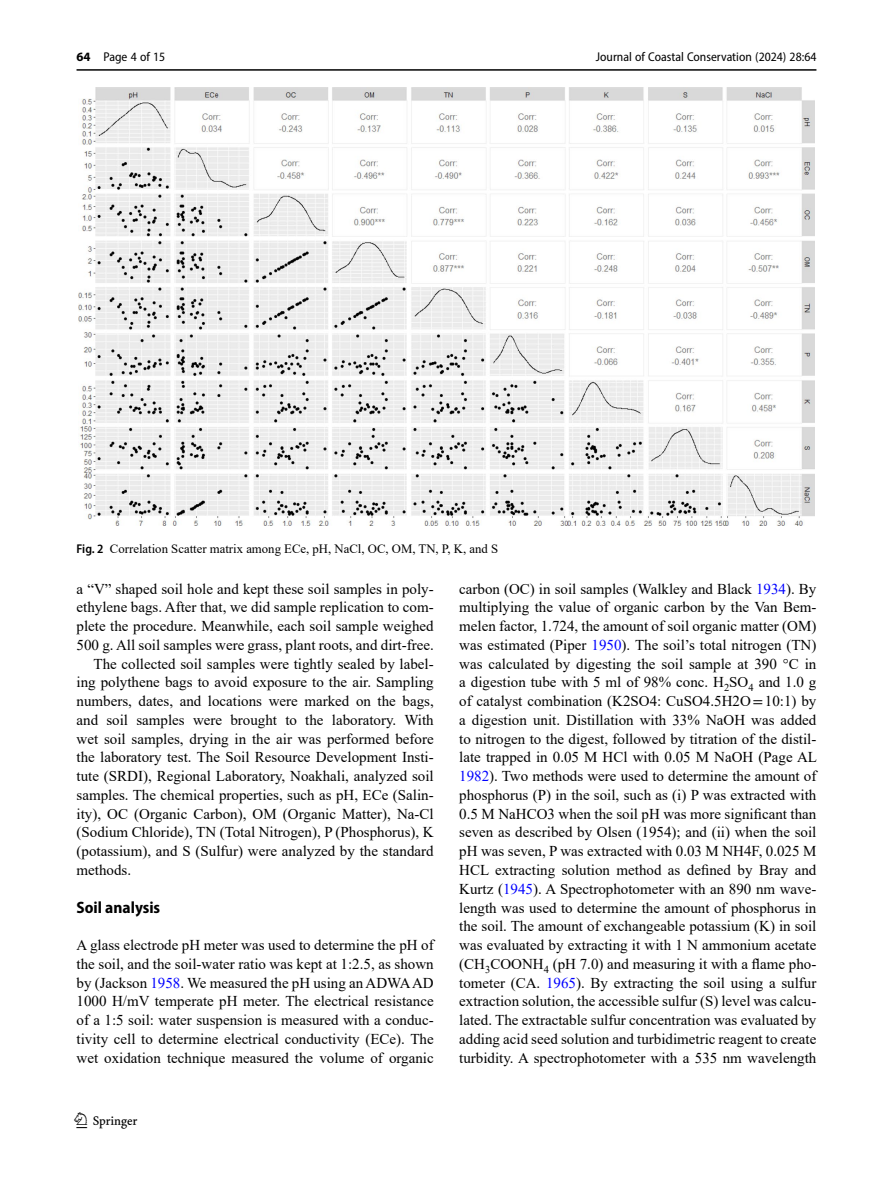
<style>
.page{position:relative;width:893px;height:1187px;background:#fff}
.page>*{position:absolute;margin:0;border:0;box-sizing:border-box;transform-origin:0 0}
.t1{font:22.5px "Springnew";color:#000}
.Head_2{font:700 semi-condensed 16.5px "Myriad Pro";color:#000}
.Body_Text{font:15px/18.8px "Times New Roman";color:#000;text-align:justify}
.Body_Text_Indent{font:15px/18.8px "Times New Roman";color:#000;text-align:justify}
.Figure_Caption{font:12.75px "Times New Roman";color:#000}
.t2{font:semi-condensed 12.75px "Myriad Pro";color:#000}
.s1{font-weight:700;font-stretch:normal}
.s2{font-family:"Myriad Pro";font-weight:600;font-stretch:semi-condensed}
.s3{color:#00f}
.s4{font-family:"STIX"}
</style>
<div class="page">
<hr style="left:77px;top:69px;width:739px;height:2px;background:#000">
<img style="left:79px;top:87px;width:735px;height:438px">
<p class="t2" style="left:77px;top:49px;width:90px"><span class="s1">64</span> Page 4 of 15</p>
<p class="t2" style="left:596px;top:49px;width:222px">Journal of Coastal Conservation (2024) 28:64</p>
<p class="Figure_Caption" style="left:77px;top:539px;width:423px"><span class="s2">Fig. 2</span> Correlation Scatter matrix among ECe, pH, NaCl, OC, OM, TN, P, K, and S</p>
<p class="Body_Text" style="left:77px;top:578px;width:359px">a “V” shaped soil hole and kept these soil samples in poly&shy;ethylene bags. After that, we did sample replication to com&shy;plete the procedure. Meanwhile, each soil sample weighed 500 g. All soil samples were grass, plant roots, and dirt-free.</p>
<p class="Body_Text_Indent" style="left:77px;top:653px;width:359px;text-indent:17px">The collected soil samples were tightly sealed by label&shy;ing polythene bags to avoid exposure to the air. Sampling numbers, dates, and locations were marked on the bags, and soil samples were brought to the laboratory. With wet soil samples, drying in the air was performed before the laboratory test. The Soil Resource Development Insti&shy;tute (SRDI), Regional Laboratory, Noakhali, analyzed soil samples. The chemical properties, such as pH, ECe (Salin&shy;ity), OC (Organic Carbon), OM (Organic Matter), Na-Cl (Sodium Chloride), TN (Total Nitrogen), P (Phosphorus), K (potassium), and S (Sulfur) were analyzed by the standard methods.</p>
<p class="Head_2" style="left:77px;top:896px;width:85px">Soil analysis</p>
<p class="Body_Text" style="left:77px;top:935px;width:359px">A glass electrode pH meter was used to determine the pH of the soil, and the soil-water ratio was kept at 1:2.5, as shown by (Jackson <span class="s3">1958</span>. We measured the pH using an ADWA AD 1000 H/mV temperate pH meter. The electrical resistance of a 1:5 soil: water suspension is measured with a conduc&shy;tivity cell to determine electrical conductivity (ECe). The wet oxidation technique measured the volume of organic</p>
<h1 class="t1" style="left:77px;top:1107px;width:63px">1 3</h1>
<p class="Body_Text" style="left:459px;top:578px;width:359px">carbon (OC) in soil samples (Walkley and Black <span class="s3">1934</span>). By multiplying the value of organic carbon by the Van Bem&shy;melen factor, 1.724, the amount of soil organic matter (OM) was estimated (Piper <span class="s3">1950</span>). The soil’s total nitrogen (TN) was calculated by digesting the soil sample at 390 °C in a digestion tube with 5 ml of 98% conc. H<sub>2</sub>SO<sub>4</sub> and 1.0 g of catalyst combination (K2SO4: CuSO4.5H2O<span class="s4">=</span>10:1) by a digestion unit. Distillation with 33% NaOH was added to nitrogen to the digest, followed by titration of the distil&shy;late trapped in 0.05 M HCl with 0.05 M NaOH (Page AL <span class="s3">1982</span>). Two methods were used to determine the amount of phosphorus (P) in the soil, such as (i) P was extracted with 0.5 M NaHCO3 when the soil pH was more significant than seven as described by Olsen (1954); and (ii) when the soil pH was seven, P was extracted with 0.03 M NH4F, 0.025 M HCL extracting solution method as defined by Bray and Kurtz (<span class="s3">1945</span>). A Spectrophotometer with an 890 nm wave&shy;length was used to determine the amount of phosphorus in the soil. The amount of exchangeable potassium (K) in soil was evaluated by extracting it with 1 N ammonium acetate (CH<sub>3</sub>COONH<sub>4</sub> (pH 7.0) and measuring it with a flame pho&shy;tometer (CA. <span class="s3">1965</span>). By extracting the soil using a sulfur extraction solution, the accessible sulfur (S) level was calcu&shy;lated. The extractable sulfur concentration was evaluated by adding acid seed solution and turbidimetric reagent to create turbidity. A spectrophotometer with a 535 nm wavelength</p>
</div>
